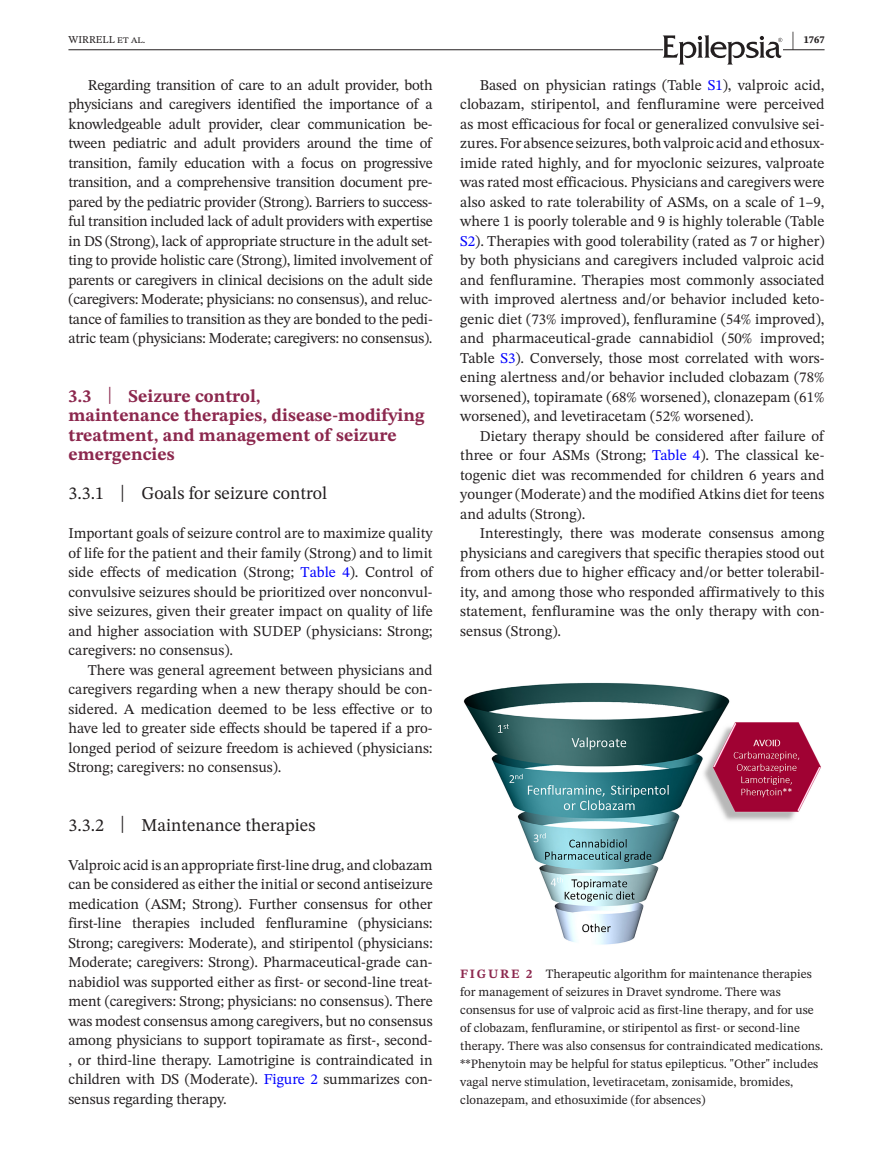
<style>
.page{position:relative;width:893px;height:1174px;background:#fff}
.page>*{position:absolute;margin:0;border:0;box-sizing:border-box;transform-origin:0 0}
.t1{font:700 21px "STIX Two Text";color:#231f20;scale:.42 1}
.t2{font:700 18px/19.5px "STIX Two Text";color:#8c284e}
.t3{font:18px "STIX Two Text";color:#231f20}
.t4{font:15px/19.5px "STIX Two Text";color:#231f20;text-align:justify}
.t5{font:12.75px/18px "STIX Two Text";color:#231f20}
.t6{font:10.5px "STIX Two Text";color:#231f20}
.t7{font:700 10.5px "STIX Two Text";color:#231f20}
.s1{color:#00f}
.s2{font-weight:400;font-size:23.7px}
.s3{font-size:23.7px}
.s4{font-weight:700;color:#8c284e}
</style>
<div class="page">
<hr style="left:68px;top:49px;width:756px;height:1px;background:#231f20">
<svg style="left:663px;top:35px;width:119px;height:30px"></svg>
<img style="left:464px;top:683px;width:357px;height:262px">
<h1 class="t1" style="left:792px;top:24px;width:8px">|</h1>
<p class="t6" style="left:68px;top:32px;width:79px">WIRRELL et al.</p>
<p class="t7" style="left:804px;top:32px;width:22px">1767</p>
<p class="t4" style="left:68px;top:75px;width:366px;text-indent:20px">Regarding transition of care to an adult provider, both physicians and caregivers identified the importance of a knowledgeable adult provider, clear communication be&shy;tween pediatric and adult providers around the time of transition, family education with a focus on progressive transition, and a comprehensive transition document pre&shy;pared by the pediatric provider (Strong). Barriers to success&shy;ful transition included lack of adult providers with expertise in DS (Strong), lack of appropriate structure in the adult set&shy;ting to provide holistic care (Strong), limited involvement of parents or caregivers in clinical decisions on the adult side (caregivers: Moderate; physicians: no consensus), and reluc&shy;tance of families to transition as they are bonded to the pedi&shy;atric team (physicians: Moderate; caregivers: no consensus).</p>
<p class="t4" style="left:460px;top:75px;width:366px;text-indent:20px">Based on physician ratings (Table <span class="s1">S1</span>), valproic acid, clobazam, stiripentol, and fenfluramine were perceived as most efficacious for focal or generalized convulsive sei&shy;zures. For absence seizures, both valproic acid and ethosux&shy;imide rated highly, and for myoclonic seizures, valproate was rated most efficacious. Physicians and caregivers were also asked to rate tolerability of ASMs, on a scale of 1–9, where 1 is poorly tolerable and 9 is highly tolerable (Table <span class="s1">S2</span>). Therapies with good tolerability (rated as 7 or higher) by both physicians and caregivers included valproic acid and fenfluramine. Therapies most commonly associated with improved alertness and/or behavior included keto&shy;genic diet (73% improved), fenfluramine (54% improved), and pharmaceutical-grade cannabidiol (50% improved; Table <span class="s1">S3</span>). Conversely, those most correlated with wors&shy;ening alertness and/or behavior included clobazam (78% worsened), topiramate (68% worsened), clonazepam (61% worsened), and levetiracetam (52% worsened).</p>
<p class="t4" style="left:460px;top:426px;width:366px;text-indent:19px">Dietary therapy should be considered after failure of three or four ASMs (Strong; <span class="s1">Table 4</span>). The classical ke&shy;togenic diet was recommended for children 6 years and younger (Moderate) and the modified Atkins diet for teens and adults (Strong).</p>
<p class="t4" style="left:460px;top:523px;width:366px;text-indent:19px">Interestingly, there was moderate consensus among physicians and caregivers that specific therapies stood out from others due to higher efficacy and/or better tolerabil&shy;ity, and among those who responded affirmatively to this statement, fenfluramine was the only therapy with con&shy;sensus (Strong).</p>
<p class="t2" style="left:68px;top:386px;width:358px">3.3 <span class="s2">|</span> Seizure control,<br>maintenance therapies, disease-modifying treatment, and management of seizure emergencies</p>
<p class="t3" style="left:68px;top:480px;width:260px">3.3.1 <span class="s3">|</span> Goals for seizure control</p>
<p class="t4" style="left:68px;top:523px;width:366px">Important goals of seizure control are to maximize quality of life for the patient and their family (Strong) and to limit side effects of medication (Strong; <span class="s1">Table 4</span>). Control of convulsive seizures should be prioritized over nonconvul&shy;sive seizures, given their greater impact on quality of life and higher association with SUDEP (physicians: Strong; caregivers: no consensus).</p>
<p class="t4" style="left:68px;top:660px;width:366px;text-indent:20px">There was general agreement between physicians and caregivers regarding when a new therapy should be con&shy;sidered. A medication deemed to be less effective or to have led to greater side effects should be tapered if a pro&shy;longed period of seizure freedom is achieved (physicians:<br>Strong; caregivers: no consensus).</p>
<p class="t3" style="left:68px;top:812px;width:248px">3.3.2 <span class="s3">|</span> Maintenance therapies</p>
<p class="t4" style="left:68px;top:855px;width:366px">Valproic acid is an appropriate first-line drug, and clobazam can be considered as either the initial or second antiseizure medication (ASM; Strong). Further consensus for other first-line therapies included fenfluramine (physicians:<br>Strong; caregivers: Moderate), and stiripentol (physicians:<br>Moderate; caregivers: Strong). Pharmaceutical-grade can&shy;nabidiol was supported either as first- or second-line treat&shy;ment (caregivers: Strong; physicians: no consensus). There was modest consensus among caregivers, but no consensus among physicians to support topiramate as first-, second-, or third-line therapy. Lamotrigine is contraindicated in children with DS (Moderate). <span class="s1">Figure 2</span> summarizes con&shy;sensus regarding therapy.</p>
<p class="t5" style="left:460px;top:964px;width:365px"><span class="s4">FIGURE 2</span> Therapeutic algorithm for maintenance therapies for management of seizures in Dravet syndrome. There was consensus for use of valproic acid as first-line therapy, and for use of clobazam, fenfluramine, or stiripentol as first- or second-line therapy. There was also consensus for contraindicated medications. **Phenytoin may be helpful for status epilepticus. "Other" includes vagal nerve stimulation, levetiracetam, zonisamide, bromides, clonazepam, and ethosuximide (for absences)</p>
</div>
